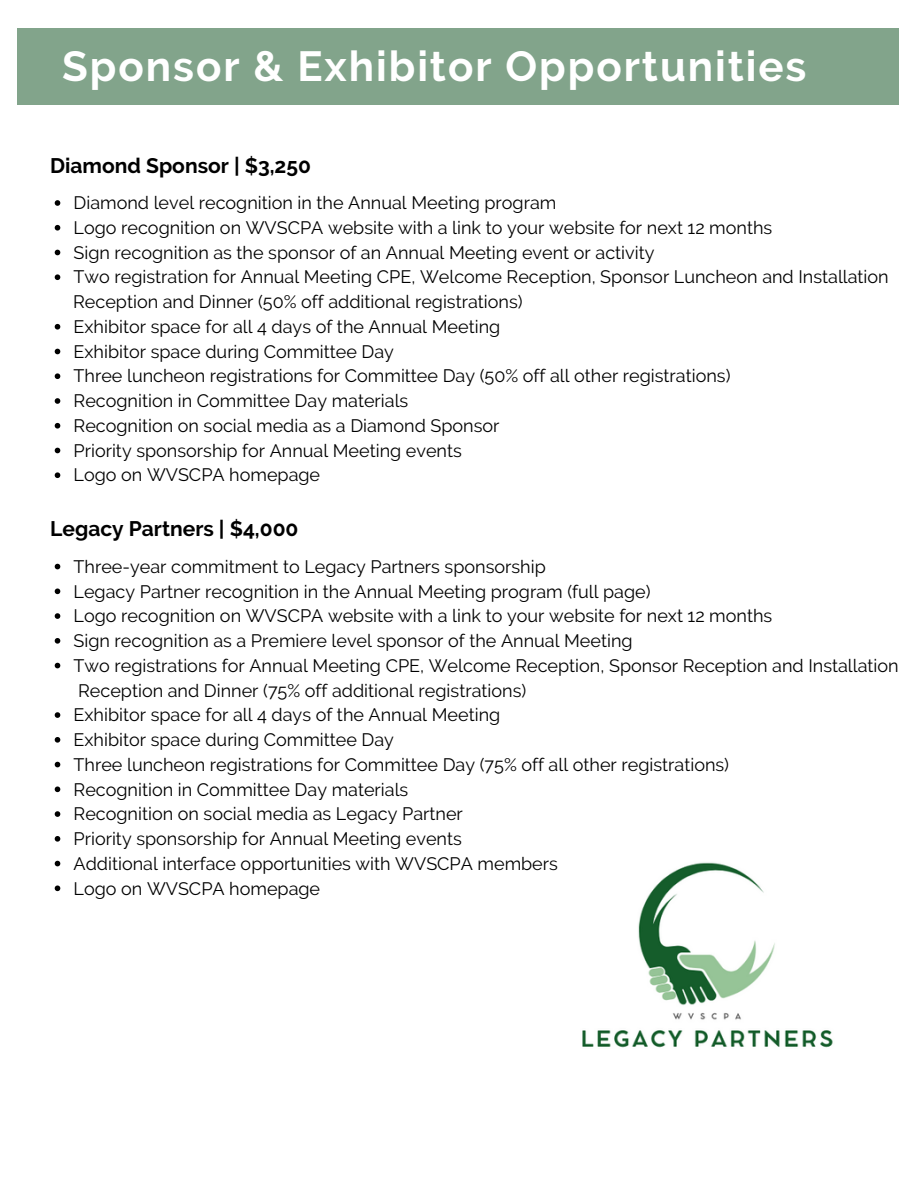
<style>
.page{position:relative;width:918px;height:1188px;background:#fff}
.page>*{position:absolute;margin:0;border:0;box-sizing:border-box;transform-origin:0 0}
.t1{font:700 42px "Raleway";letter-spacing:.045em;color:#fff}
.t2{font:700 21px "Raleway";color:#000}
.t3{font:18px/24.8px "Raleway";color:#000}
</style>
<div class="page">
<div style="left:17px;top:28px;width:882px;height:77px;background:#82a48b"></div>
<img style="left:582px;top:862px;width:251px;height:186px">
<svg style="left:55px;top:200px;width:5px;height:6px"></svg>
<svg style="left:55px;top:225px;width:5px;height:6px"></svg>
<svg style="left:55px;top:250px;width:5px;height:5px"></svg>
<svg style="left:55px;top:274px;width:5px;height:6px"></svg>
<svg style="left:55px;top:324px;width:5px;height:6px"></svg>
<svg style="left:55px;top:349px;width:5px;height:5px"></svg>
<svg style="left:55px;top:373px;width:5px;height:6px"></svg>
<svg style="left:55px;top:398px;width:5px;height:6px"></svg>
<svg style="left:55px;top:423px;width:5px;height:6px"></svg>
<svg style="left:55px;top:448px;width:5px;height:5px"></svg>
<svg style="left:55px;top:472px;width:5px;height:6px"></svg>
<svg style="left:55px;top:564px;width:5px;height:5px"></svg>
<svg style="left:55px;top:589px;width:5px;height:5px"></svg>
<svg style="left:55px;top:613px;width:5px;height:6px"></svg>
<svg style="left:55px;top:638px;width:5px;height:6px"></svg>
<svg style="left:55px;top:663px;width:5px;height:5px"></svg>
<svg style="left:55px;top:712px;width:5px;height:6px"></svg>
<svg style="left:55px;top:737px;width:5px;height:6px"></svg>
<svg style="left:55px;top:762px;width:5px;height:5px"></svg>
<svg style="left:55px;top:787px;width:5px;height:5px"></svg>
<svg style="left:55px;top:811px;width:5px;height:6px"></svg>
<svg style="left:55px;top:836px;width:5px;height:6px"></svg>
<svg style="left:55px;top:861px;width:5px;height:5px"></svg>
<svg style="left:55px;top:886px;width:5px;height:5px"></svg>
<h1 class="t1" style="left:62px;top:42px;width:746px">Sponsor &amp; Exhibitor Opportunities</h1>
<p class="t2" style="left:50px;top:153px;width:262px">Diamond Sponsor | $3,250</p>
<h2 class="t3" style="left:74px;top:190px;width:484px">Diamond level recognition in the Annual Meeting program</h2>
<p class="t3" style="left:74px;top:215px;width:700px">Logo recognition on WVSCPA website with a link to your website for next 12 months</p>
<p class="t3" style="left:74px;top:240px;width:582px">Sign recognition as the sponsor of an Annual Meeting event or activity</p>
<p class="t3" style="left:74px;top:265px;width:817px">Two registration for Annual Meeting CPE, Welcome Reception, Sponsor Luncheon and Installation</p>
<p class="t3" style="left:73px;top:289px;width:451px">Reception and Dinner (50% off additional registrations)</p>
<p class="t3" style="left:74px;top:314px;width:428px">Exhibitor space for all 4 days of the Annual Meeting</p>
<p class="t3" style="left:74px;top:339px;width:322px">Exhibitor space during Committee Day</p>
<p class="t3" style="left:74px;top:364px;width:658px">Three luncheon registrations for Committee Day (50% off all other registrations)</p>
<p class="t3" style="left:74px;top:388px;width:336px">Recognition in Committee Day materials</p>
<p class="t3" style="left:74px;top:413px;width:427px">Recognition on social media as a Diamond Sponsor</p>
<p class="t3" style="left:74px;top:438px;width:390px">Priority sponsorship for Annual Meeting events</p>
<p class="t3" style="left:74px;top:463px;width:248px">Logo on WVSCPA homepage</p>
<p class="t2" style="left:50px;top:516px;width:250px">Legacy Partners | $4,000</p>
<p class="t3" style="left:74px;top:554px;width:474px">Three-year commitment to Legacy Partners sponsorship</p>
<h2 class="t3" style="left:74px;top:579px;width:579px">Legacy Partner recognition in the Annual Meeting program (full page)</h2>
<p class="t3" style="left:74px;top:604px;width:700px">Logo recognition on WVSCPA website with a link to your website for next 12 months</p>
<p class="t3" style="left:74px;top:628px;width:561px">Sign recognition as a Premiere level sponsor of the Annual Meeting</p>
<p class="t3" style="left:74px;top:653px;width:827px">Two registrations for Annual Meeting CPE, Welcome Reception, Sponsor Reception and Installation<br>Reception and Dinner (75% off additional registrations)</p>
<p class="t3" style="left:74px;top:703px;width:428px">Exhibitor space for all 4 days of the Annual Meeting</p>
<p class="t3" style="left:74px;top:727px;width:322px">Exhibitor space during Committee Day</p>
<p class="t3" style="left:74px;top:752px;width:657px">Three luncheon registrations for Committee Day (75% off all other registrations)</p>
<p class="t3" style="left:74px;top:777px;width:336px">Recognition in Committee Day materials</p>
<p class="t3" style="left:74px;top:802px;width:391px">Recognition on social media as Legacy Partner</p>
<p class="t3" style="left:74px;top:826px;width:390px">Priority sponsorship for Annual Meeting events</p>
<p class="t3" style="left:74px;top:851px;width:486px">Additional interface opportunities with WVSCPA members</p>
<p class="t3" style="left:74px;top:876px;width:248px">Logo on WVSCPA homepage</p>
</div>
